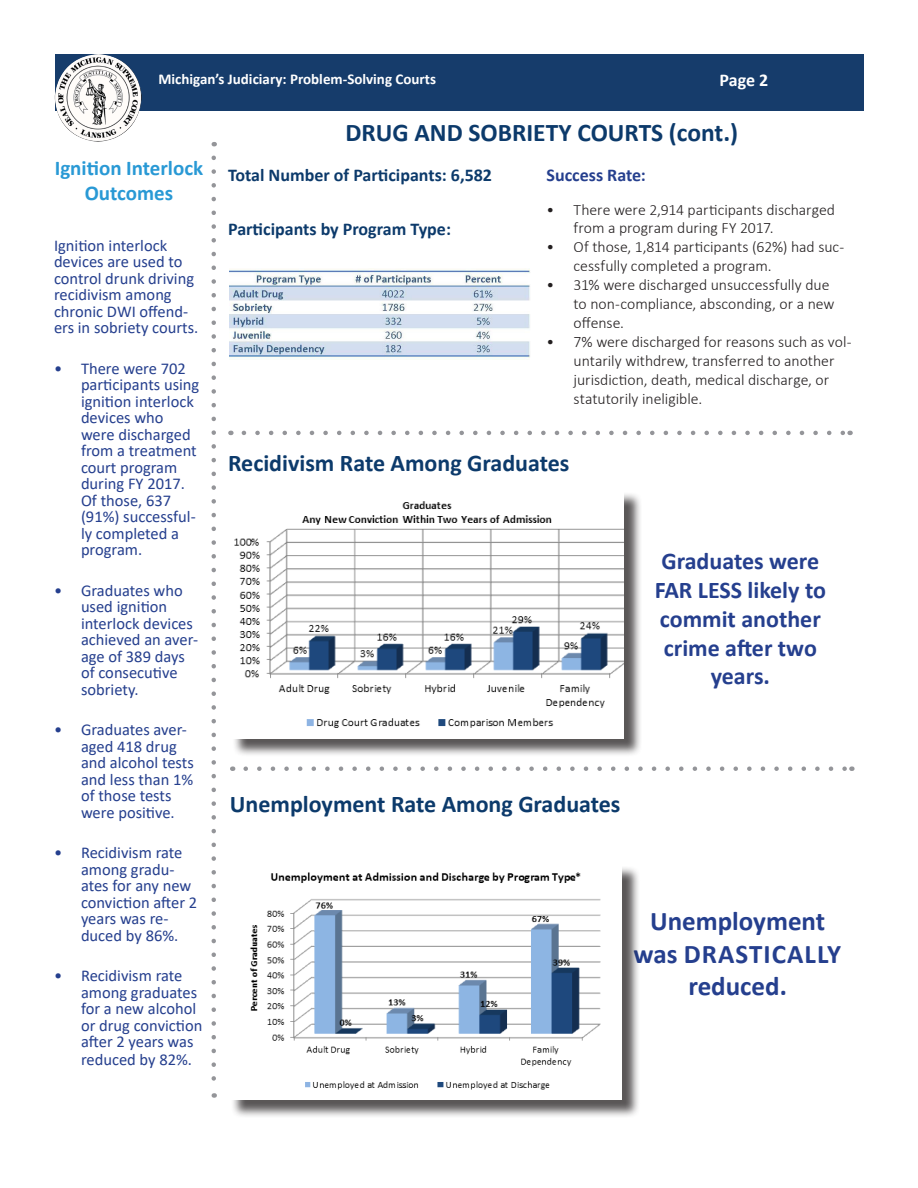
<style>
.page{position:relative;width:918px;height:1188px;background:#fff}
.page>*{position:absolute;margin:0;border:0;box-sizing:border-box;transform-origin:0 0}
.t1{font:700 27px "Calibri";color:#253f8e}
.t2{font:700 27px "Calibri";letter-spacing:.04em;color:#253f8e}
.t3{font:700 25.5px "Calibri";color:#0c3a6b}
.t4{font:700 24px/28.8px "Calibri";color:#253f8e;text-align:center}
.t5{font:700 24px "Calibri";color:#0c3a6b}
.t6{font:700 21px/25.2px "Calibri";color:#2999d5;text-align:center}
.t7{font:700 18px "Calibri";color:#0c3a6b}
.t8{font:700 18px "Calibri";color:#253f8e}
.t9{font:700 18px "Calibri";color:#fff}
.t10{font:16.5px/16.5px "Calibri";color:#253f8e}
.t11{font:300 15.75px/18.9px "Calibri";color:#231f20}
.t12{font:700 15px "Calibri";color:#fff}
</style>
<div class="page">
<div style="left:55px;top:54px;width:808px;height:56px;background:#163c6b"></div>
<img style="left:55px;top:54px;width:87px;height:88px;border-radius:43px">
<svg style="left:212px;top:158px;width:4px;height:940px"></svg>
<svg style="left:244px;top:431px;width:599px;height:4px"></svg>
<svg style="left:246px;top:766px;width:599px;height:5px"></svg>
<div style="left:232px;top:492px;width:411px;height:265px;background:#231f20;opacity:.75"></div>
<img style="left:232px;top:492px;width:392px;height:247px">
<div style="left:231px;top:865px;width:410px;height:253px;background:#231f20;opacity:.75"></div>
<img style="left:231px;top:865px;width:391px;height:235px">
<img style="left:230px;top:269px;width:300px;height:90px">
<p class="t12" style="left:158px;top:69px;width:279px">Michigan’s Judiciary: Problem-Solving Courts</p>
<p class="t9" style="left:720px;top:68px;width:50px">Page 2</p>
<p class="t3" style="left:345px;top:114px;width:394px">DRUG AND SOBRIETY COURTS (cont.)</p>
<p class="t7" style="left:228px;top:162px;width:265px">Total Number of Participants: 6,582</p>
<p class="t7" style="left:228px;top:217px;width:224px">Participants by Program Type:</p>
<p class="t10" style="left:54px;top:237px;width:146px">Ignition interlock devices are used to control drunk driving recidivism among chronic DWI offend&shy;ers in sobriety courts.</p>
<p class="t10" style="left:81px;top:360px;width:120px;text-indent:-27px">• There were 702 participants using ignition interlock devices who were discharged from a treatment court program during FY 2017.<br>Of those, 637 (91%) successful&shy;ly completed a program.</p>
<p class="t10" style="left:81px;top:582px;width:119px;text-indent:-27px">• Graduates who used ignition interlock devices achieved an aver&shy;age of 389 days of consecutive sobriety.</p>
<p class="t10" style="left:81px;top:721px;width:114px;text-indent:-27px">• Graduates aver&shy;aged 418 drug and alcohol tests and less than 1% of those tests were positive.</p>
<p class="t10" style="left:81px;top:844px;width:118px;text-indent:-27px">• Recidivism rate among gradu&shy;ates for any new conviction after 2 years was re&shy;duced by 86%.</p>
<p class="t10" style="left:81px;top:967px;width:123px;text-indent:-27px">• Recidivism rate among graduates for a new alcohol or drug conviction after 2 years was</p>
<p class="t10" style="left:81px;top:1051px;width:113px">reduced by 82%.</p>
<p class="t6" style="left:55px;top:155px;width:150px">Ignition Interlock<br>Outcomes</p>
<p class="t8" style="left:547px;top:162px;width:101px">Success Rate:</p>
<p class="t11" style="left:574px;top:200px;width:263px;text-indent:-27px">• There were 2,914 participants discharged from a program during FY 2017.</p>
<p class="t11" style="left:574px;top:238px;width:272px;text-indent:-27px">• Of those, 1,814 participants (62%) had suc&shy;cessfully completed a program.</p>
<p class="t11" style="left:574px;top:275px;width:263px;text-indent:-27px">• 31% were discharged unsuccessfully due to non-compliance, absconding, or a new offense.</p>
<p class="t11" style="left:574px;top:332px;width:279px;text-indent:-27px">• 7% were discharged for reasons such as vol&shy;untarily withdrew, transferred to another jurisdiction, death, medical discharge, or statutorily ineligible.</p>
<p class="t5" style="left:228px;top:446px;width:343px">Recidivism Rate Among Graduates</p>
<p class="t4" style="left:661px;top:547px;width:159px">Graduates were</p>
<p class="t4" style="left:655px;top:575px;width:173px">FAR LESS likely to</p>
<p class="t4" style="left:660px;top:604px;width:162px">commit another crime after two years.</p>
<p class="t5" style="left:230px;top:787px;width:392px">Unemployment Rate Among Graduates</p>
<p class="t1" style="left:650px;top:902px;width:177px">Unemployment</p>
<p class="t2" style="left:634px;top:934px;width:209px">was DRASTICALLY</p>
<p class="t1" style="left:688px;top:967px;width:100px">reduced.</p>
</div>
